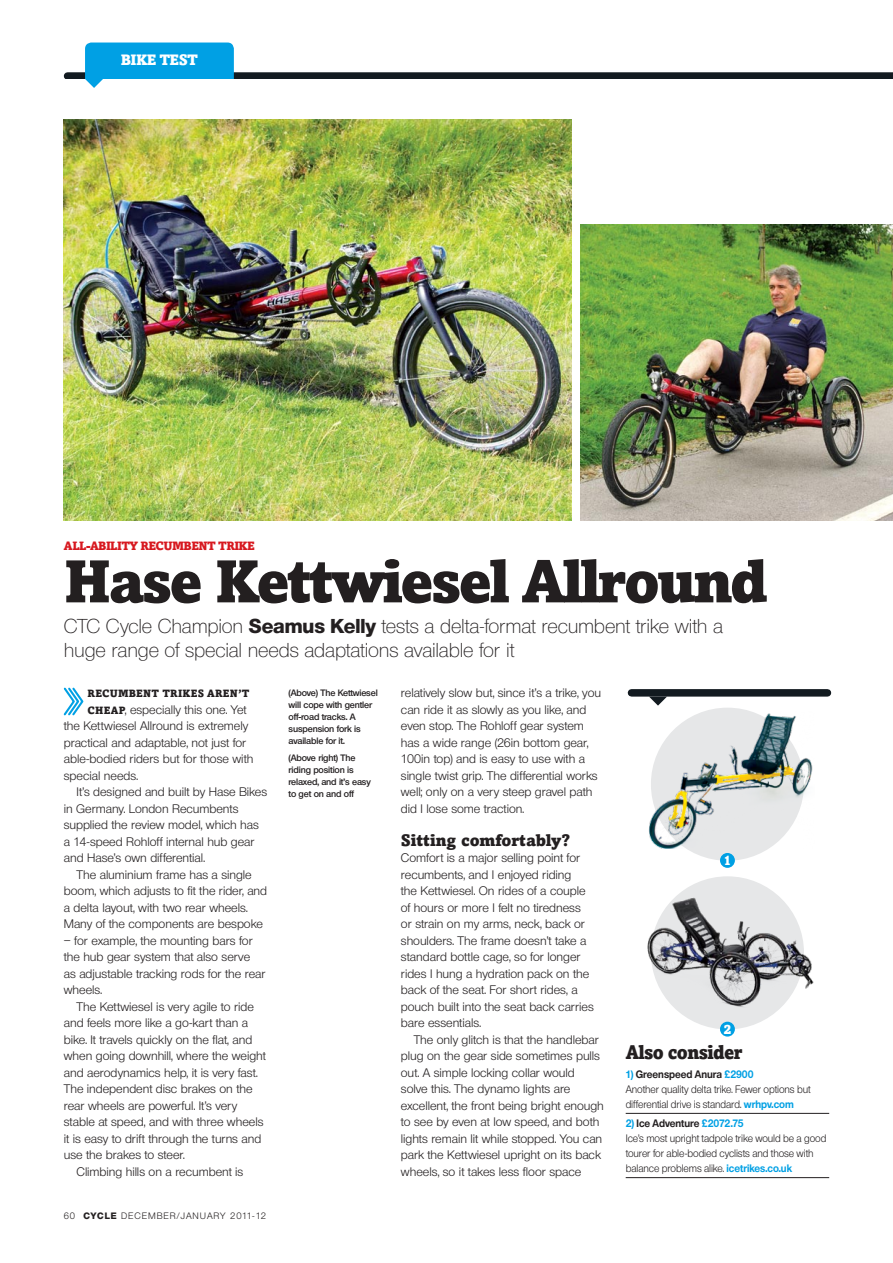
<style>
.page{position:relative;width:893px;height:1263px;background:#fff}
.page>*{position:absolute;margin:0;border:0;box-sizing:border-box;transform-origin:0 0}
.t1{font:900 60px "Amasis";color:#231f20}
.t2{font:300 19.5px/24px "Olnova";letter-spacing:-.01em;color:#231f20}
._1stPara{font:900 19.5px "Amasis";color:#231f20;scale:.94 1}
.Answer_2ndPara{font:900 16.5px "Amasis";color:#231f20}
._1stPara-2{font:900 15px "Amasis";letter-spacing:-.04em;color:#fff}
.t3{font:900 13.5px "Amasis";color:#fff}
.Answer_2ndPara-2{font:12px/16.5px "Olnova";letter-spacing:-.005em;color:#231f20}
.t4{font:900 12px "Amasis";letter-spacing:-.05em;color:#d71920}
.t5{font:10.5px/15px "Olnova";letter-spacing:-.01em;color:#231f20;scale:.94 1}
.t6{font:700 10.5px "Olnova";letter-spacing:-.005em;color:#231f20;scale:.94 1}
.Answer_2ndPara-3{font:900 10.5px "Amasis";letter-spacing:.02em;color:#231f20}
.t7{font:600 9px/12px "Olnova";letter-spacing:-.015em;color:#231f20}
.t8{font:9px "Olnova";letter-spacing:.1em;color:#231f20}
.s1{font-weight:800}
.s2{font-family:"Amasis";font-weight:900;font-size:10.5px}
.s3{color:#00a0e4}
.s4{font-weight:700;color:#00a0e4}
</style>
<div class="page">
<div style="left:651px;top:708px;width:153px;height:153px;background:#e6e7e8;border-radius:50%"></div>
<div style="left:651px;top:876px;width:153px;height:153px;background:#e6e7e8;border-radius:50%"></div>
<img style="left:64px;top:120px;width:508px;height:401px">
<div style="left:68px;top:72px;width:825px;height:8px;background:#121a20"></div>
<img style="left:581px;top:225px;width:312px;height:296px">
<div style="left:631px;top:689px;width:196px;height:8px;background:#121a20"></div>
<svg style="left:649px;top:697px;width:18px;height:9px"></svg>
<img style="left:649px;top:711px;width:164px;height:138px">
<img style="left:647px;top:895px;width:167px;height:112px">
<svg style="left:64px;top:687px;width:20px;height:28px"></svg>
<hr style="left:626px;top:1113px;width:203px;height:1px;background:#231f20">
<hr style="left:626px;top:1177px;width:203px;height:1px;background:#231f20">
<div style="left:720px;top:853px;width:15px;height:15px;background:#00a0e4;border-radius:50%"></div>
<div style="left:720px;top:1022px;width:15px;height:14px;background:#00a0e4;border-radius:50%"></div>
<div style="left:85px;top:43px;width:149px;height:46px;background:#00a0e4;border-radius:6px"></div>
<div style="left:64px;top:80px;width:829px;height:14px;background:#fff"></div>
<svg style="left:85px;top:70px;width:18px;height:18px"></svg>
<p class="_1stPara-2" style="left:121px;top:51px;width:79px">BIKE TEST</p>
<p class="t4" style="left:64px;top:538px;width:192px">ALL-ABILITY RECUMBENT TRIKE</p>
<p class="t1" style="left:64px;top:544px;width:705px">HASE KETTWIESEL ALLROUND</p>
<p class="t2" style="left:64px;top:614px;width:661px">CTC Cycle Champion <span class="s1">Seamus Kelly</span> tests a delta-format recumbent trike with a huge range of special needs adaptations available for it</p>
<p class="Answer_2ndPara-3" style="left:88px;top:687px;width:163px">RECUMBENT TRIKES AREN’T</p>
<p class="Answer_2ndPara-2" style="left:64px;top:701px;width:191px;text-indent:24px"><span class="s2">CHEAP</span>, especially this one. Yet the Kettwiesel Allround is extremely practical and adaptable, not just for able-bodied riders but for those with special needs.</p>
<p class="Answer_2ndPara-2" style="left:64px;top:784px;width:205px;text-indent:13px">It’s designed and built by Hase Bikes in Germany. London Recumbents supplied the review model, which has a 14-speed Rohloff internal hub gear and Hase’s own differential.</p>
<p class="Answer_2ndPara-2" style="left:64px;top:866px;width:205px;text-indent:13px">The aluminium frame has a single boom, which adjusts to fit the rider, and a delta layout, with two rear wheels.<br>Many of the components are bespoke</p>
<p class="Answer_2ndPara-2" style="left:64px;top:932px;width:203px">– for example, the mounting bars for the hub gear system that also serve<br>as adjustable tracking rods for the rear wheels.</p>
<p class="Answer_2ndPara-2" style="left:64px;top:998px;width:204px;text-indent:13px">The Kettwiesel is very agile to ride and feels more like a go-kart than a bike. It travels quickly on the flat, and when going downhill, where the weight and aerodynamics help, it is very fast.<br>The independent disc brakes on the rear wheels are powerful. It’s very stable at speed, and with three wheels it is easy to drift through the turns and use the brakes to steer.</p>
<p class="Answer_2ndPara-2" style="left:77px;top:1163px;width:168px">Climbing hills on a recumbent is</p>
<p class="t8" style="left:64px;top:1210px;width:204px">60 <span class="s1">cycle</span> DECEMBER/JANUARY 2011-12</p>
<p class="t7" style="left:289px;top:687px;width:91px">(Above) The Kettwiesel will cope with gentler off-road tracks. A suspension fork is available for it.</p>
<p class="t7" style="left:289px;top:751px;width:84px">(Above right) The riding position is relaxed, and it’s easy to get on and off</p>
<p class="Answer_2ndPara-2" style="left:401px;top:685px;width:202px">relatively slow but, since it’s a trike, you can ride it as slowly as you like, and even stop. The Rohloff gear system has a wide range (26in bottom gear, 100in top) and is easy to use with a single twist grip. The differential works well; only on a very steep gravel path did I lose some traction.</p>
<p class="Answer_2ndPara" style="left:401px;top:830px;width:171px">SITTING COMFORTABLY?</p>
<p class="Answer_2ndPara-2" style="left:401px;top:850px;width:194px">Comfort is a major selling point for recumbents, and I enjoyed riding<br>the Kettwiesel. On rides of a couple of hours or more I felt no tiredness or strain on my arms, neck, back or shoulders. The frame doesn’t take a standard bottle cage, so for longer rides I hung a hydration pack on the back of the seat. For short rides, a pouch built into the seat back carries bare essentials.</p>
<p class="Answer_2ndPara-2" style="left:401px;top:1031px;width:205px;text-indent:13px">The only glitch is that the handlebar plug on the gear side sometimes pulls out. A simple locking collar would solve this. The dynamo lights are excellent, the front being bright enough to see by even at low speed, and both lights remain lit while stopped. You can park the Kettwiesel upright on its back wheels, so it takes less floor space</p>
<p class="t3" style="left:723px;top:852px;width:10px">1</p>
<p class="t3" style="left:723px;top:1020px;width:10px">2</p>
<p class="_1stPara" style="left:626px;top:1040px;width:125px">ALSO CONSIDER</p>
<p class="t6" style="left:626px;top:1068px;width:138px"><span class="s3">1)</span> Greenspeed Anura <span class="s3">£2900</span></p>
<p class="t5" style="left:626px;top:1081px;width:198px">Another quality delta trike. Fewer options but differential drive is standard. <span class="s4">wrhpv.com</span></p>
<p class="t6" style="left:626px;top:1117px;width:127px"><span class="s3">2)</span> Ice Adventure <span class="s3">£2072.75</span></p>
<p class="t5" style="left:626px;top:1131px;width:215px">Ice’s most upright tadpole trike would be a good tourer for able-bodied cyclists and those with balance problems alike. <span class="s4">icetrikes.co.uk</span></p>
</div>
